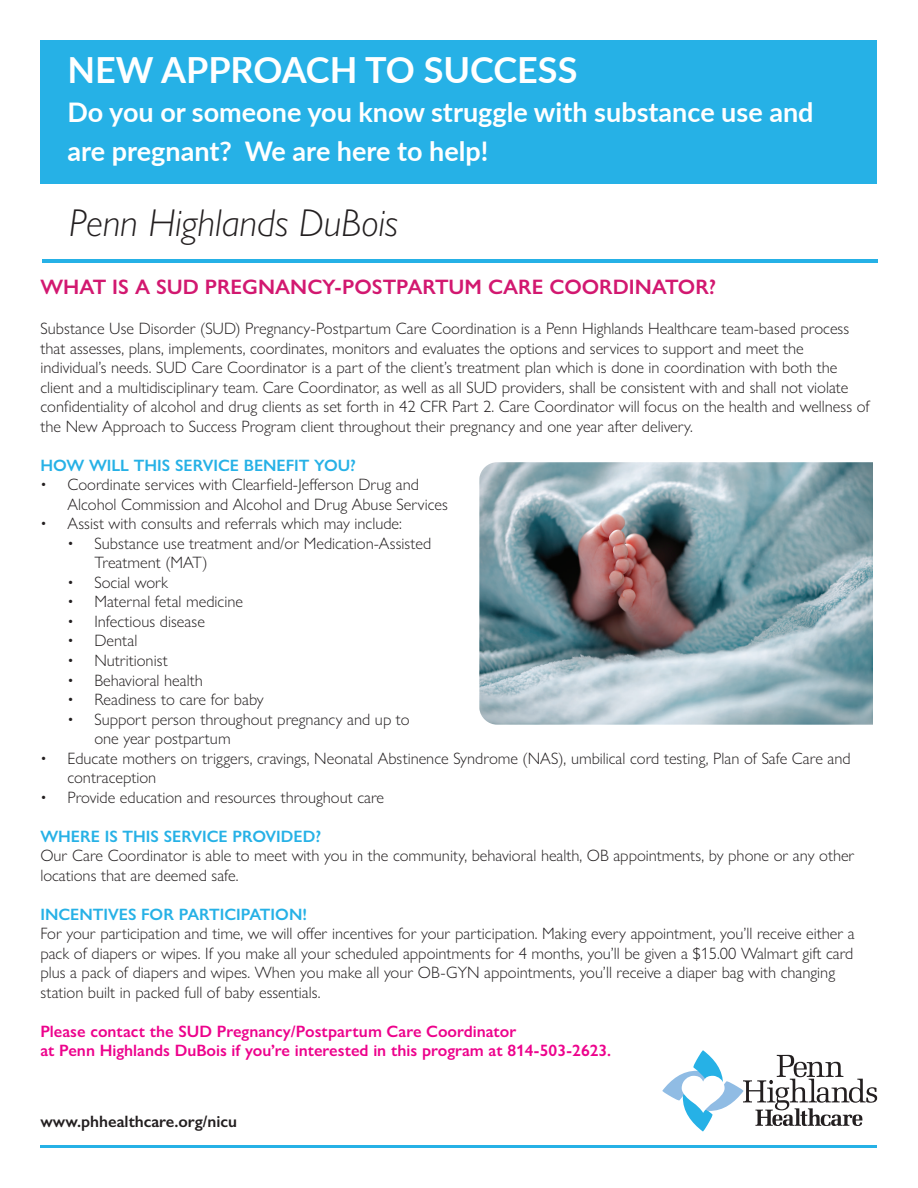
<style>
.page{position:relative;width:918px;height:1188px;background:#fff}
.page>*{position:absolute;margin:0;border:0;box-sizing:border-box;transform-origin:0 0}
.t1{font:italic 300 39px "Gill Sans Nova";color:#231f20}
.t2{font:700 36px "Lato";color:#fff}
.t3{font:700 27px/39px "Lato";color:#fff}
.t4{font:600 21px "Gill Sans Nova";color:#d21870}
.t5{font:300 16.5px/19.5px "Gill Sans Nova";color:#231f20}
.t6{font:600 16.5px/19.5px "Gill Sans Nova";color:#ed028c}
.t7{font:600 16.5px "Gill Sans Nova";color:#26b1e6}
.t8{font:600 16.5px "Gill Sans";color:#231f20}
</style>
<div class="page">
<div style="left:40px;top:40px;width:838px;height:144px;background:#26b1e6"></div>
<hr style="left:42px;top:259px;width:836px;height:4px;background:#26b1e6">
<hr style="left:40px;top:1145px;width:838px;height:3px;background:#26b1e6">
<svg style="left:662px;top:1050px;width:215px;height:82px"></svg>
<img style="left:479px;top:462px;width:394px;height:263px">
<h2 class="t2" style="left:68px;top:43px;width:511px">NEW APPROACH TO SUCCESS</h2>
<h3 class="t3" style="left:68px;top:91px;width:748px">Do you or someone you know struggle with substance use and are pregnant? We are here to help!</h3>
<h1 class="t1" style="left:69px;top:199px;width:330px">Penn Highlands DuBois</h1>
<p class="t4" style="left:40px;top:274px;width:677px">WHAT IS A SUD PREGNANCY-POSTPARTUM CARE COORDINATOR?</p>
<p class="t5" style="left:40px;top:319px;width:831px">Substance Use Disorder (SUD) Pregnancy-Postpartum Care Coordination is a Penn Highlands Healthcare team-based process that assesses, plans, implements, coordinates, monitors and evaluates the options and services to support and meet the individual’s needs. SUD Care Coordinator is a part of the client’s treatment plan which is done in coordination with both the client and a multidisciplinary team. Care Coordinator, as well as all SUD providers, shall be consistent with and shall not violate confidentiality of alcohol and drug clients as set forth in 42 CFR Part 2. Care Coordinator will focus on the health and wellness of the New Approach to Success Program client throughout their pregnancy and one year after delivery.</p>
<p class="t7" style="left:40px;top:455px;width:317px">HOW WILL THIS SERVICE BENEFIT YOU?</p>
<p class="t5" style="left:67px;top:475px;width:382px;text-indent:-27px">• Coordinate services with Clearfield-Jefferson Drug and<br>Alcohol Commission and Alcohol and Drug Abuse Services</p>
<p class="t5" style="left:40px;top:514px;width:363px">• Assist with consults and referrals which may include:</p>
<p class="t5" style="left:94px;top:533px;width:338px;text-indent:-27px">• Substance use treatment and/or Medication-Assisted<br>Treatment (MAT)</p>
<p class="t5" style="left:67px;top:572px;width:102px">• Social work</p>
<p class="t5" style="left:67px;top:592px;width:177px">• Maternal fetal medicine</p>
<p class="t5" style="left:67px;top:611px;width:139px">• Infectious disease</p>
<p class="t5" style="left:67px;top:631px;width:71px">• Dental</p>
<p class="t5" style="left:67px;top:650px;width:102px">• Nutritionist</p>
<p class="t5" style="left:67px;top:670px;width:137px">• Behavioral health</p>
<p class="t5" style="left:67px;top:689px;width:198px">• Readiness to care for baby</p>
<p class="t5" style="left:94px;top:709px;width:317px;text-indent:-27px">• Support person throughout pregnancy and up to one year postpartum</p>
<p class="t5" style="left:67px;top:748px;width:785px;text-indent:-27px">• Educate mothers on triggers, cravings, Neonatal Abstinence Syndrome (NAS), umbilical cord testing, Plan of Safe Care and contraception</p>
<p class="t5" style="left:40px;top:787px;width:345px">• Provide education and resources throughout care</p>
<p class="t7" style="left:40px;top:826px;width:282px">WHERE IS THIS SERVICE PROVIDED?</p>
<p class="t5" style="left:40px;top:846px;width:816px">Our Care Coordinator is able to meet with you in the community, behavioral health, OB appointments, by phone or any other locations that are deemed safe.</p>
<p class="t7" style="left:40px;top:904px;width:268px">INCENTIVES FOR PARTICIPATION!</p>
<p class="t5" style="left:40px;top:924px;width:816px">For your participation and time, we will offer incentives for your participation. Making every appointment, you’ll receive either a pack of diapers or wipes. If you make all your scheduled appointments for 4 months, you’ll be given a $15.00 Walmart gift card plus a pack of diapers and wipes. When you make all your OB-GYN appointments, you’ll receive a diaper bag with changing station built in packed full of baby essentials.</p>
<p class="t6" style="left:40px;top:1021px;width:572px">Please contact the SUD Pregnancy/Postpartum Care Coordinator<br>at Penn Highlands DuBois if you’re interested in this program at 814-503-2623.</p>
<p class="t8" style="left:40px;top:1111px;width:198px">www.phhealthcare.org/nicu</p>
</div>
